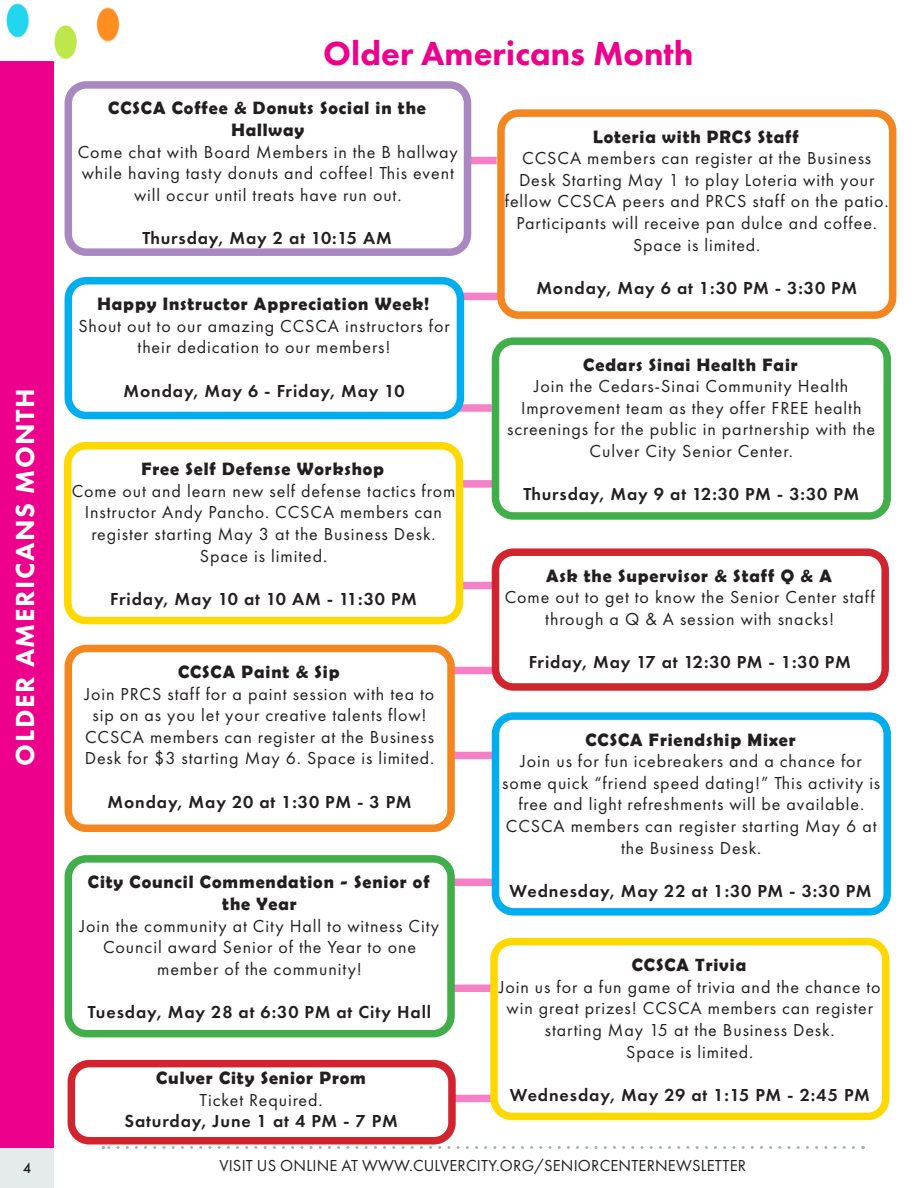
<style>
.page{position:relative;width:918px;height:1188px;background:#fff}
.page>*{position:absolute;margin:0;border:0;box-sizing:border-box;transform-origin:0 0}
.t1{font:800 34.5px "Futura PT";color:#ed008c}
.t2{font:800 27px "Futura PT";letter-spacing:.06em;color:#fff}
.t3{font:18px/21.6px "Futura PT";letter-spacing:.05em;color:#231f20;text-align:center}
.t4{font:600 18px "Futura PT";letter-spacing:.05em;color:#231f20}
.t5{font:700 18px/21.6px "Berlin Sans FB Demi";letter-spacing:.05em;color:#231f20;text-align:center}
.t6{font:16.5px "Futura PT";letter-spacing:.01em;color:#231f20}
.t7{font:500 15px "Futura PT";color:#231f20}
</style>
<div class="page">
<div style="left:0;top:1146px;width:54px;height:42px;background:#e5eaea"></div>
<div style="left:0;top:0;width:54px;height:1148px;background:#ed008c"></div>
<svg style="left:103px;top:1146px;width:750px;height:3px"></svg>
<img style="left:0;top:0;width:120px;height:61px">
<div style="left:451px;top:879px;width:44px;height:7px;background:#f680c6"></div>
<div style="left:451px;top:667px;width:45px;height:7px;background:#f680c6"></div>
<div style="left:459px;top:480px;width:36px;height:8px;background:#f680c6"></div>
<div style="left:452px;top:1095px;width:43px;height:7px;background:#f680c6"></div>
<div style="left:452px;top:985px;width:43px;height:7px;background:#f680c6"></div>
<div style="left:453px;top:752px;width:44px;height:7px;background:#f680c6"></div>
<div style="left:457px;top:582px;width:36px;height:7px;background:#f680c6"></div>
<div style="left:456px;top:404px;width:36px;height:8px;background:#f680c6"></div>
<div style="left:463px;top:293px;width:36px;height:7px;background:#f680c6"></div>
<div style="left:470px;top:157px;width:27px;height:7px;background:#f680c6"></div>
<div style="left:65px;top:81px;width:406px;height:175px;border:8px solid #a988c1;border-radius:18px"></div>
<div style="left:497px;top:109px;width:399px;height:210px;border:8px solid #f3861f;border-radius:18px"></div>
<div style="left:65px;top:277px;width:399px;height:142px;border:8px solid #00adef;border-radius:18px"></div>
<div style="left:492px;top:337px;width:399px;height:183px;border:8px solid #40af49;border-radius:18px"></div>
<div style="left:64px;top:442px;width:399px;height:182px;border:8px solid #ffd800;border-radius:18px"></div>
<div style="left:492px;top:548px;width:397px;height:143px;border:8px solid #d2242e;border-radius:18px"></div>
<div style="left:65px;top:645px;width:390px;height:187px;border:8px solid #f3861f;border-radius:18px"></div>
<div style="left:492px;top:712px;width:399px;height:204px;border:8px solid #00adef;border-radius:18px"></div>
<div style="left:65px;top:855px;width:390px;height:182px;border:8px solid #40af49;border-radius:18px"></div>
<div style="left:490px;top:938px;width:399px;height:182px;border:8px solid #ffd800;border-radius:18px"></div>
<div style="left:68px;top:1060px;width:388px;height:84px;border:8px solid #d2242e;border-radius:18px"></div>
<h2 class="t2" style="left:8px;top:766px;width:379px;rotate:-90deg">OLDER AMERICANS MONTH</h2>
<h1 class="t1" style="left:323px;top:32px;width:372px">Older Americans Month</h1>
<p class="t5" style="left:108px;top:97px;width:319px">CCSCA Coffee &amp; Donuts Social in the<br>Hallway</p>
<p class="t3" style="left:78px;top:141px;width:382px">Come chat with Board Members in the B hallway while having tasty donuts and coffee! This event will occur until treats have run out.</p>
<p class="t4" style="left:142px;top:227px;width:251px">Thursday, May 2 at 10:15 AM</p>
<p class="t5" style="left:593px;top:125px;width:207px">Loteria with PRCS Staff</p>
<p class="t3" style="left:505px;top:147px;width:385px">CCSCA members can register at the Business Desk Starting May 1 to play Loteria with your fellow CCSCA peers and PRCS staff on the patio.<br>Participants will receive pan dulce and coffee.<br>Space is limited.</p>
<p class="t4" style="left:536px;top:277px;width:322px">Monday, May 6 at 1:30 PM - 3:30 PM</p>
<p class="t5" style="left:98px;top:293px;width:333px">Happy Instructor Appreciation Week!</p>
<p class="t3" style="left:78px;top:315px;width:373px">Shout out to our amazing CCSCA instructors for their dedication to our members!</p>
<p class="t4" style="left:124px;top:379px;width:283px">Monday, May 6 - Friday, May 10</p>
<p class="t5" style="left:583px;top:353px;width:216px">Cedars Sinai Health Fair</p>
<p class="t3" style="left:507px;top:375px;width:370px">Join the Cedars-Sinai Community Health Improvement team as they offer FREE health screenings for the public in partnership with the Culver City Senior Center.</p>
<p class="t4" style="left:523px;top:483px;width:337px">Thursday, May 9 at 12:30 PM - 3:30 PM</p>
<p class="t5" style="left:141px;top:458px;width:244px">Free Self Defense Workshop</p>
<p class="t3" style="left:72px;top:480px;width:385px">Come out and learn new self defense tactics from Instructor Andy Pancho. CCSCA members can register starting May 3 at the Business Desk.<br>Space is limited.</p>
<p class="t4" style="left:110px;top:588px;width:308px">Friday, May 10 at 10 AM - 11:30 PM</p>
<p class="t5" style="left:546px;top:564px;width:287px">Ask the Supervisor &amp; Staff Q &amp; A</p>
<p class="t3" style="left:505px;top:586px;width:372px">Come out to get to know the Senior Center staff through a Q &amp; A session with snacks!</p>
<p class="t4" style="left:529px;top:651px;width:324px">Friday, May 17 at 12:30 PM - 1:30 PM</p>
<p class="t5" style="left:178px;top:661px;width:163px">CCSCA Paint &amp; Sip</p>
<p class="t3" style="left:85px;top:683px;width:351px">Join PRCS staff for a paint session with tea to sip on as you let your creative talents flow!<br>CCSCA members can register at the Business Desk for $3 starting May 6. Space is limited.</p>
<p class="t4" style="left:108px;top:790px;width:306px">Monday, May 20 at 1:30 PM - 3 PM</p>
<p class="t5" style="left:586px;top:728px;width:212px">CCSCA Friendship Mixer</p>
<p class="t3" style="left:502px;top:750px;width:380px">Join us for fun icebreakers and a chance for some quick “friend speed dating!” This activity is free and light refreshments will be available.<br>CCSCA members can register starting May 6 at the Business Desk.</p>
<p class="t4" style="left:510px;top:880px;width:363px">Wednesday, May 22 at 1:30 PM - 3:30 PM</p>
<p class="t5" style="left:88px;top:871px;width:343px">City Council Commendation - Senior of the Year</p>
<p class="t3" style="left:80px;top:915px;width:361px">Join the community at City Hall to witness City<br>Council award Senior of the Year to one member of the community!</p>
<p class="t4" style="left:88px;top:1001px;width:345px">Tuesday, May 28 at 6:30 PM at City Hall</p>
<p class="t5" style="left:632px;top:954px;width:116px">CCSCA Trivia</p>
<p class="t3" style="left:499px;top:976px;width:383px">Join us for a fun game of trivia and the chance to win great prizes! CCSCA members can register starting May 15 at the Business Desk.<br>Space is limited.</p>
<p class="t4" style="left:510px;top:1083px;width:362px">Wednesday, May 29 at 1:15 PM - 2:45 PM</p>
<p class="t5" style="left:156px;top:1067px;width:211px">Culver City Senior Prom</p>
<p class="t3" style="left:200px;top:1089px;width:124px">Ticket Required.</p>
<p class="t4" style="left:124px;top:1110px;width:275px">Saturday, June 1 at 4 PM - 7 PM</p>
<p class="t7" style="left:23px;top:1159px;width:10px">4</p>
<p class="t6" style="left:219px;top:1156px;width:528px">VISIT US ONLINE AT WWW.CULVERCITY.ORG/SENIORCENTERNEWSLETTER</p>
</div>
